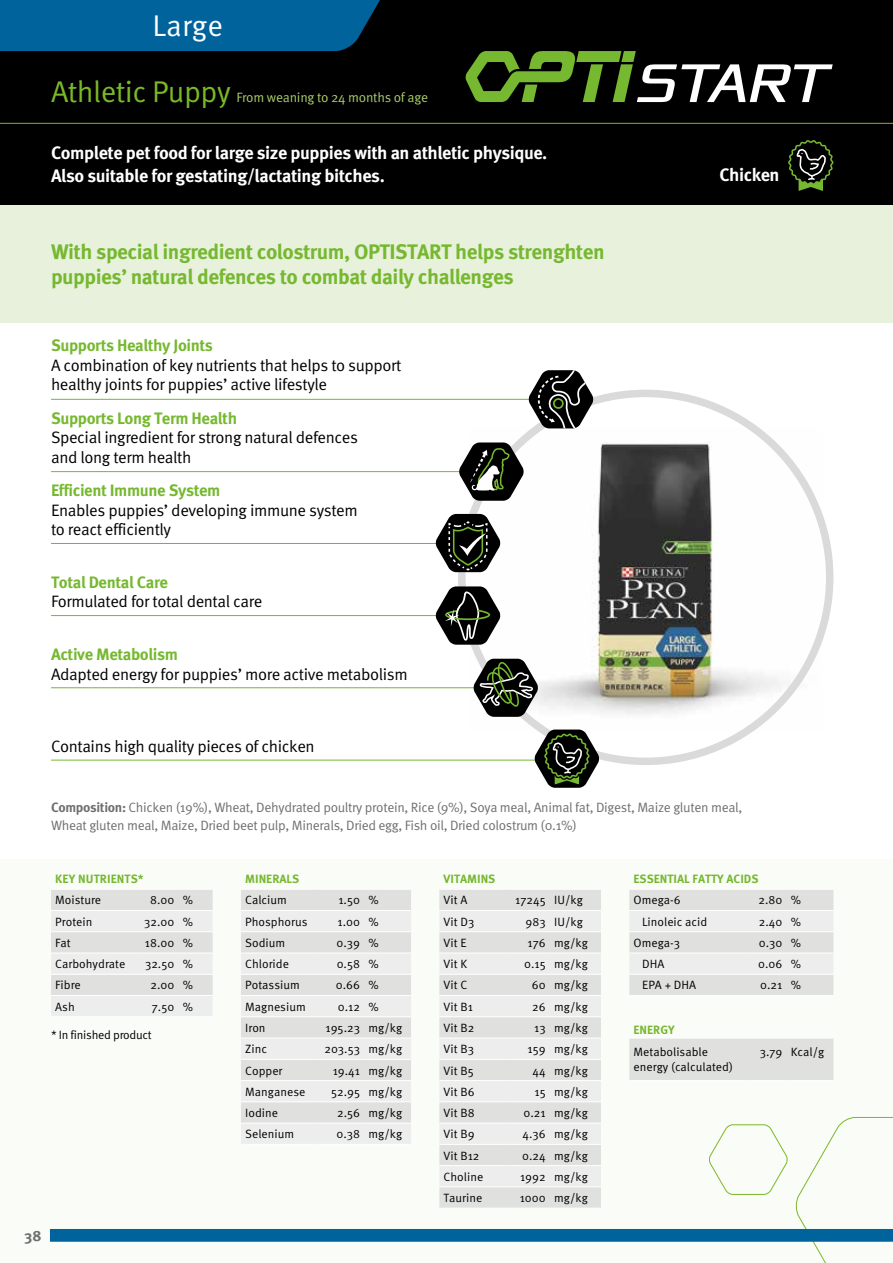
<style>
.page{position:relative;width:893px;height:1263px;background:#fff}
.page>*{position:absolute;margin:0;border:0;box-sizing:border-box;transform-origin:0 0}
.t1{font:30px "Meta Pro Norm";letter-spacing:-.02em;color:#7ab929}
.t2{font:30px "Meta Pro Norm";color:#fff}
.t3{font:700 21px/25.5px "Meta Pro";letter-spacing:-.025em;color:#76b830}
.t4{font:700 18px/22.5px "Meta Pro";letter-spacing:-.025em;color:#fff}
.t5{font:16.5px/19.5px "Meta Pro Norm";letter-spacing:-.025em;color:#000}
.t6{font:700 16.5px "Meta Pro";letter-spacing:-.025em;color:#76b830}
.t7{font:700 15px "Meta Pro";color:#706f6f}
.t8{font:13.5px/18px "Meta Pro Norm";letter-spacing:-.025em;color:#706f6f}
.t9{font:13.5px "Meta Pro Norm";letter-spacing:-.02em;color:#aacd6d}
.t10{font:12px/15px "Meta Pro Norm";color:#000}
.t11{font:700 12px "Meta Pro";color:#76b830}
.t12{font:12px "Meta Pro Norm";letter-spacing:-.025em;color:#000}
.s1{font-family:"Meta Pro";font-weight:700}
</style>
<div class="page">
<div style="left:0;top:179px;width:893px;height:144px;background:#e8f1db"></div>
<div style="left:0;top:859px;width:893px;height:404px;background:#fafcf7"></div>
<div style="left:0;top:0;width:893px;height:204px;background:#000"></div>
<hr style="left:0;top:123px;width:893px;height:1px;background:#7ab929">
<svg style="left:465px;top:51px;width:368px;height:51px"></svg>
<img style="left:470px;top:426px;width:353px;height:306px">
<hr style="left:51px;top:399px;width:492px;height:1px;background:#76b830">
<hr style="left:51px;top:471px;width:429px;height:1px;background:#76b830">
<hr style="left:51px;top:543px;width:398px;height:1px;background:#76b830">
<hr style="left:51px;top:615px;width:400px;height:1px;background:#76b830">
<hr style="left:51px;top:687px;width:463px;height:1px;background:#76b830">
<hr style="left:51px;top:760px;width:503px;height:1px;background:#76b830">
<svg style="left:459px;top:442px;width:65px;height:59px"></svg>
<svg style="left:435px;top:514px;width:66px;height:58px"></svg>
<svg style="left:435px;top:586px;width:65px;height:59px"></svg>
<svg style="left:528px;top:370px;width:65px;height:58px"></svg>
<svg style="left:534px;top:729px;width:65px;height:59px"></svg>
<svg style="left:473px;top:659px;width:65px;height:58px"></svg>
<svg style="left:788px;top:140px;width:45px;height:51px"></svg>
<div style="left:0;top:0;width:380px;height:51px;background:#00639c"></div>
<svg style="left:50px;top:890px;width:843px;height:373px"></svg>
<h1 class="t2" style="left:152px;top:3px;width:72px">Large</h1>
<h1 class="t1" style="left:51px;top:69px;width:181px">Athletic Puppy</h1>
<p class="t9" style="left:236px;top:87px;width:193px">From weaning to 24 months of age</p>
<h3 class="t4" style="left:51px;top:140px;width:498px">Complete pet food for large size puppies with an athletic physique.<br>Also suitable for gestating/lactating bitches.</h3>
<h3 class="t4" style="left:719px;top:162px;width:62px">Chicken</h3>
<h2 class="t3" style="left:51px;top:237px;width:555px">With special ingredient colostrum, OPTISTART helps strenghten puppies’ natural defences to combat daily challenges</h2>
<h3 class="t6" style="left:51px;top:333px;width:164px">Supports Healthy Joints</h3>
<h3 class="t5" style="left:51px;top:354px;width:352px">A combination of key nutrients that helps to support healthy joints for puppies’ active lifestyle</h3>
<h3 class="t6" style="left:51px;top:405px;width:188px">Supports Long Term Health</h3>
<h3 class="t5" style="left:51px;top:427px;width:308px">Special ingredient for strong natural defences and long term health</h3>
<h3 class="t6" style="left:51px;top:477px;width:171px">Efficient Immune System</h3>
<h3 class="t5" style="left:51px;top:499px;width:308px">Enables puppies’ developing immune system to react efficiently</h3>
<h3 class="t6" style="left:51px;top:569px;width:118px">Total Dental Care</h3>
<h3 class="t5" style="left:51px;top:591px;width:213px">Formulated for total dental care</h3>
<h3 class="t6" style="left:51px;top:641px;width:129px">Active Metabolism</h3>
<h3 class="t5" style="left:51px;top:663px;width:358px">Adapted energy for puppies’ more active metabolism</h3>
<h3 class="t5" style="left:51px;top:735px;width:265px">Contains high quality pieces of chicken</h3>
<p class="t8" style="left:51px;top:798px;width:693px"><span class="s1">Composition:</span> Chicken (19%), Wheat, Dehydrated poultry protein, Rice (9%), Soya meal, Animal fat, Digest, Maize gluten meal,<br>Wheat gluten meal, Maize, Dried beet pulp, Minerals, Dried egg, Fish oil, Dried colostrum (0.1%)</p>
<p class="t11" style="left:55px;top:869px;width:90px">KEY NUTRIENTS*</p>
<p class="t10" style="left:55px;top:892px;width:47px">Moisture</p>
<p class="t10" style="left:150px;top:892px;width:45px">8.00 %</p>
<p class="t10" style="left:55px;top:913px;width:39px">Protein</p>
<p class="t10" style="left:144px;top:913px;width:51px">32.00 %</p>
<p class="t10" style="left:55px;top:934px;width:17px">Fat</p>
<p class="t10" style="left:145px;top:934px;width:50px">18.00 %</p>
<p class="t10" style="left:55px;top:956px;width:72px">Carbohydrate</p>
<p class="t10" style="left:145px;top:956px;width:50px">32.50 %</p>
<p class="t10" style="left:55px;top:977px;width:27px">Fibre</p>
<p class="t10" style="left:150px;top:977px;width:44px">2.00 %</p>
<p class="t10" style="left:55px;top:998px;width:21px">Ash</p>
<p class="t10" style="left:152px;top:998px;width:43px">7.50 %</p>
<p class="t12" style="left:51px;top:1026px;width:102px">* In finished product</p>
<p class="t7" style="left:24px;top:1224px;width:19px">38</p>
<p class="t11" style="left:245px;top:869px;width:56px">MINERALS</p>
<p class="t10" style="left:245px;top:892px;width:43px">Calcium</p>
<p class="t10" style="left:338px;top:892px;width:42px">1.50 %</p>
<p class="t10" style="left:245px;top:913px;width:64px">Phosphorus</p>
<p class="t10" style="left:338px;top:913px;width:43px">1.00 %</p>
<p class="t10" style="left:245px;top:934px;width:42px">Sodium</p>
<p class="t10" style="left:336px;top:934px;width:44px">0.39 %</p>
<p class="t10" style="left:245px;top:956px;width:45px">Chloride</p>
<p class="t10" style="left:337px;top:956px;width:44px">0.58 %</p>
<p class="t10" style="left:245px;top:977px;width:56px">Potassium</p>
<p class="t10" style="left:336px;top:977px;width:44px">0.66 %</p>
<p class="t10" style="left:245px;top:998px;width:62px">Magnesium</p>
<p class="t10" style="left:338px;top:998px;width:42px">0.12 %</p>
<p class="t10" style="left:245px;top:1019px;width:22px">Iron</p>
<p class="t10" style="left:326px;top:1019px;width:78px">195.23 mg/kg</p>
<p class="t10" style="left:245px;top:1041px;width:23px">Zinc</p>
<p class="t10" style="left:324px;top:1041px;width:79px">203.53 mg/kg</p>
<p class="t10" style="left:245px;top:1062px;width:39px">Copper</p>
<p class="t10" style="left:333px;top:1062px;width:71px">19.41 mg/kg</p>
<p class="t10" style="left:245px;top:1083px;width:62px">Manganese</p>
<p class="t10" style="left:331px;top:1083px;width:73px">52.95 mg/kg</p>
<p class="t10" style="left:245px;top:1104px;width:34px">Iodine</p>
<p class="t10" style="left:337px;top:1104px;width:67px">2.56 mg/kg</p>
<p class="t10" style="left:245px;top:1126px;width:51px">Selenium</p>
<p class="t10" style="left:336px;top:1126px;width:67px">0.38 mg/kg</p>
<p class="t11" style="left:444px;top:869px;width:53px">VITAMINS</p>
<p class="t10" style="left:444px;top:892px;width:25px">Vit A</p>
<p class="t10" style="left:515px;top:892px;width:69px">17245 IU/kg</p>
<p class="t10" style="left:444px;top:913px;width:32px">Vit D3</p>
<p class="t10" style="left:526px;top:913px;width:59px">983 IU/kg</p>
<p class="t10" style="left:444px;top:934px;width:25px">Vit E</p>
<p class="t10" style="left:527px;top:934px;width:62px">176 mg/kg</p>
<p class="t10" style="left:444px;top:956px;width:25px">Vit K</p>
<p class="t10" style="left:524px;top:956px;width:65px">0.15 mg/kg</p>
<p class="t10" style="left:444px;top:977px;width:25px">Vit C</p>
<p class="t10" style="left:532px;top:977px;width:58px">60 mg/kg</p>
<p class="t10" style="left:444px;top:998px;width:31px">Vit B1</p>
<p class="t10" style="left:532px;top:998px;width:57px">26 mg/kg</p>
<p class="t10" style="left:444px;top:1019px;width:32px">Vit B2</p>
<p class="t10" style="left:534px;top:1019px;width:55px">13 mg/kg</p>
<p class="t10" style="left:444px;top:1041px;width:32px">Vit B3</p>
<p class="t10" style="left:528px;top:1041px;width:62px">159 mg/kg</p>
<p class="t10" style="left:444px;top:1062px;width:32px">Vit B5</p>
<p class="t10" style="left:533px;top:1062px;width:57px">44 mg/kg</p>
<p class="t10" style="left:444px;top:1083px;width:32px">Vit B6</p>
<p class="t10" style="left:534px;top:1083px;width:55px">15 mg/kg</p>
<p class="t10" style="left:444px;top:1104px;width:33px">Vit B8</p>
<p class="t10" style="left:523px;top:1104px;width:66px">0.21 mg/kg</p>
<p class="t10" style="left:444px;top:1126px;width:32px">Vit B9</p>
<p class="t10" style="left:522px;top:1126px;width:67px">4.36 mg/kg</p>
<p class="t10" style="left:444px;top:1147px;width:37px">Vit B12</p>
<p class="t10" style="left:522px;top:1147px;width:67px">0.24 mg/kg</p>
<p class="t10" style="left:444px;top:1168px;width:41px">Choline</p>
<p class="t10" style="left:520px;top:1168px;width:69px">1992 mg/kg</p>
<p class="t10" style="left:444px;top:1190px;width:40px">Taurine</p>
<p class="t10" style="left:520px;top:1190px;width:70px">1000 mg/kg</p>
<p class="t11" style="left:634px;top:869px;width:126px">ESSENTIAL FATTY ACIDS</p>
<p class="t10" style="left:634px;top:892px;width:49px">Omega-6</p>
<p class="t10" style="left:758px;top:892px;width:44px">2.80 %</p>
<p class="t10" style="left:642px;top:913px;width:67px">Linoleic acid</p>
<p class="t10" style="left:759px;top:913px;width:44px">2.40 %</p>
<p class="t10" style="left:634px;top:934px;width:48px">Omega-3</p>
<p class="t10" style="left:759px;top:934px;width:44px">0.30 %</p>
<p class="t10" style="left:642px;top:956px;width:24px">DHA</p>
<p class="t10" style="left:758px;top:956px;width:44px">0.06 %</p>
<p class="t10" style="left:642px;top:977px;width:56px">EPA + DHA</p>
<p class="t10" style="left:760px;top:977px;width:42px">0.21 %</p>
<p class="t11" style="left:634px;top:1020px;width:43px">ENERGY</p>
<p class="t10" style="left:634px;top:1043px;width:101px">Metabolisable energy (calculated)</p>
<p class="t10" style="left:760px;top:1043px;width:66px">3.79 Kcal/g</p>
</div>
